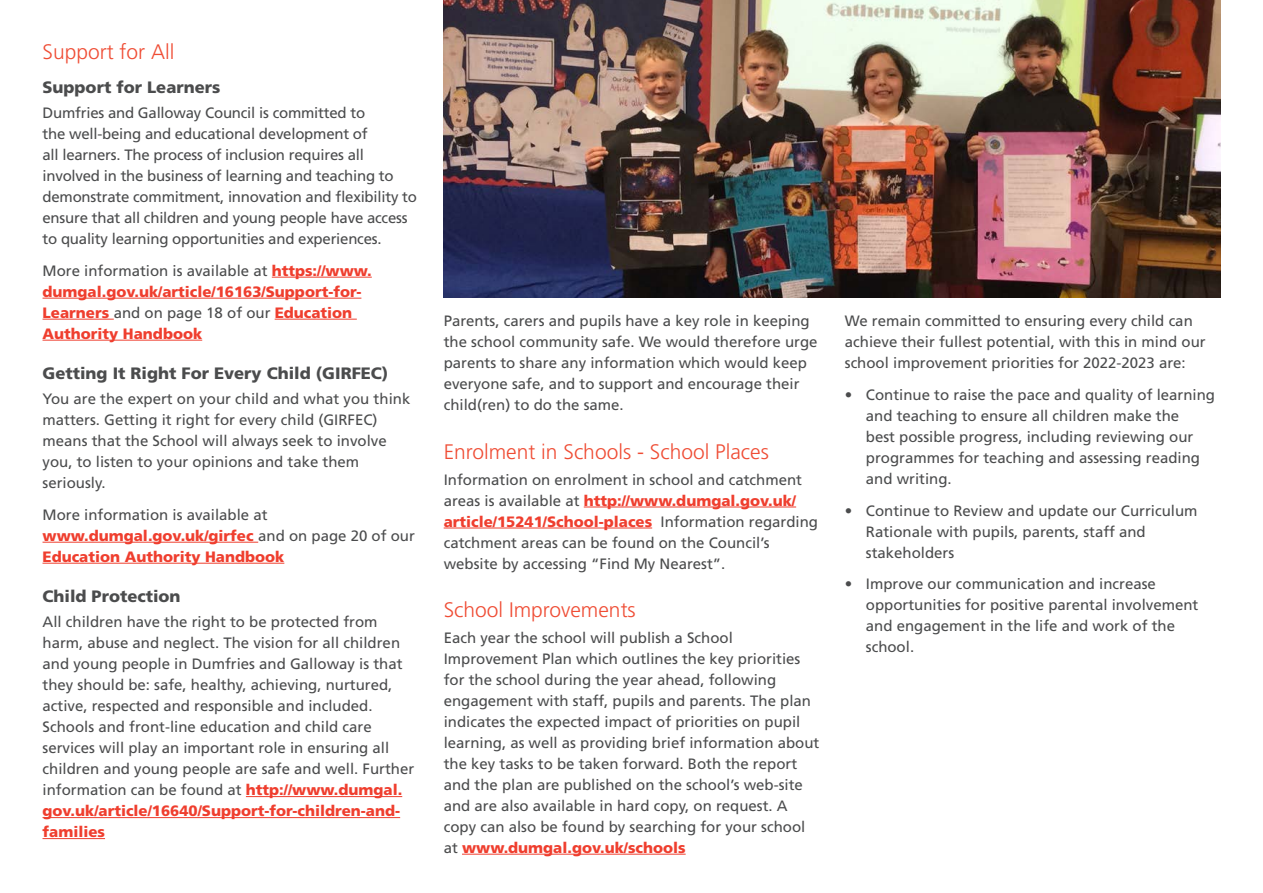
<style>
.page{position:relative;width:1263px;height:893px;background:#fff}
.page>*{position:absolute;margin:0;border:0;box-sizing:border-box;transform-origin:0 0}
.t1{font:300 21px "Frutiger";color:#ef4d35}
.Sub_heading_1{font:900 16.5px "Frutiger";color:#4b4c4d}
.Body{font:15px/21px "Frutiger";color:#4b4c4d}
.Bullets{font:15px/21px "Frutiger";color:#4b4c4d}
.Body-2{font:900 15px/21px "Frutiger";color:#ef3e2e}
.s1{font-weight:400;color:#4b4c4d}
.s2{font-weight:900;color:#ef3e2e}
</style>
<div class="page">
<hr style="left:272px;top:277px;width:100px;height:1px;background:#ef3e2e">
<hr style="left:43px;top:298px;width:318px;height:1px;background:#ef3e2e">
<hr style="left:43px;top:319px;width:71px;height:1px;background:#ef3e2e">
<hr style="left:275px;top:319px;width:82px;height:1px;background:#ef3e2e">
<hr style="left:43px;top:340px;width:159px;height:1px;background:#ef3e2e">
<hr style="left:43px;top:542px;width:215px;height:1px;background:#ef3e2e">
<hr style="left:43px;top:563px;width:241px;height:1px;background:#ef3e2e">
<hr style="left:246px;top:796px;width:156px;height:1px;background:#ef3e2e">
<hr style="left:43px;top:817px;width:357px;height:1px;background:#ef3e2e">
<hr style="left:43px;top:838px;width:62px;height:1px;background:#ef3e2e">
<hr style="left:584px;top:507px;width:212px;height:1px;background:#ef3e2e">
<hr style="left:444px;top:528px;width:208px;height:1px;background:#ef3e2e">
<hr style="left:462px;top:854px;width:224px;height:1px;background:#ef3e2e">
<img style="left:444px;top:0;width:776px;height:298px">
<h2 class="t1" style="left:43px;top:40px;width:133px">Support for All</h2>
<h3 class="Sub_heading_1" style="left:43px;top:77px;width:179px">Support for Learners</h3>
<p class="Body" style="left:43px;top:102px;width:376px">Dumfries and Galloway Council is committed to<br>the well-being and educational development of<br>all learners. The process of inclusion requires all involved in the business of learning and teaching to demonstrate commitment, innovation and flexibility to ensure that all children and young people have access to quality learning opportunities and experiences.</p>
<p class="Body-2" style="left:43px;top:260px;width:331px"><span class="s1">More information is available at</span> https://www. dumgal.gov.uk/article/16163/Support-for-Learners <span class="s1">and on page 18 of our</span> Education Authority Handbook</p>
<h3 class="Sub_heading_1" style="left:43px;top:363px;width:347px">Getting It Right For Every Child (GIRFEC)</h3>
<p class="Body" style="left:43px;top:388px;width:369px">You are the expert on your child and what you think matters. Getting it right for every child (GIRFEC) means that the School will always seek to involve you, to listen to your opinions and take them seriously.</p>
<p class="Body-2" style="left:43px;top:504px;width:374px"><span class="s1">More information is available at </span>www.dumgal.gov.uk/girfec <span class="s1">and on page 20 of our<br></span>Education Authority Handbook</p>
<h3 class="Sub_heading_1" style="left:43px;top:586px;width:140px">Child Protection</h3>
<p class="Body" style="left:43px;top:611px;width:373px">All children have the right to be protected from harm, abuse and neglect. The vision for all children and young people in Dumfries and Galloway is that they should be: safe, healthy, achieving, nurtured, active, respected and responsible and included.<br>Schools and front-line education and child care services will play an important role in ensuring all children and young people are safe and well. Further information can be found at <span class="s2">http://www.dumgal. gov.uk/article/16640/Support-for-children-and&shy;families</span></p>
<p class="Body" style="left:444px;top:310px;width:375px">Parents, carers and pupils have a key role in keeping the school community safe. We would therefore urge parents to share any information which would keep everyone safe, and to support and encourage their child(ren) to do the same.</p>
<h2 class="t1" style="left:444px;top:440px;width:327px">Enrolment in Schools - School Places</h2>
<p class="Body" style="left:444px;top:469px;width:376px">Information on enrolment in school and catchment areas is available at <span class="s2">http://www.dumgal.gov.uk/ article/15241/School-places</span> Information regarding catchment areas can be found on the Council’s website by accessing “Find My Nearest”.</p>
<h2 class="t1" style="left:444px;top:598px;width:194px">School Improvements</h2>
<p class="Body" style="left:444px;top:627px;width:377px">Each year the school will publish a School Improvement Plan which outlines the key priorities for the school during the year ahead, following engagement with staff, pupils and parents. The plan indicates the expected impact of priorities on pupil learning, as well as providing brief information about the key tasks to be taken forward. Both the report and the plan are published on the school’s web-site and are also available in hard copy, on request. A copy can also be found by searching for your school at <span class="s2">www.dumgal.gov.uk/schools</span></p>
<p class="Body" style="left:845px;top:310px;width:362px">We remain committed to ensuring every child can achieve their fullest potential, with this in mind our school improvement priorities for 2022-2023 are:</p>
<p class="Bullets" style="left:866px;top:384px;width:351px;text-indent:-21px">• Continue to raise the pace and quality of learning and teaching to ensure all children make the<br>best possible progress, including reviewing our programmes for teaching and assessing reading and writing.</p>
<p class="Bullets" style="left:866px;top:500px;width:333px;text-indent:-21px">• Continue to Review and update our Curriculum<br>Rationale with pupils, parents, staff and stakeholders</p>
<p class="Bullets" style="left:866px;top:573px;width:334px;text-indent:-21px">• Improve our communication and increase opportunities for positive parental involvement and engagement in the life and work of the school.</p>
</div>
